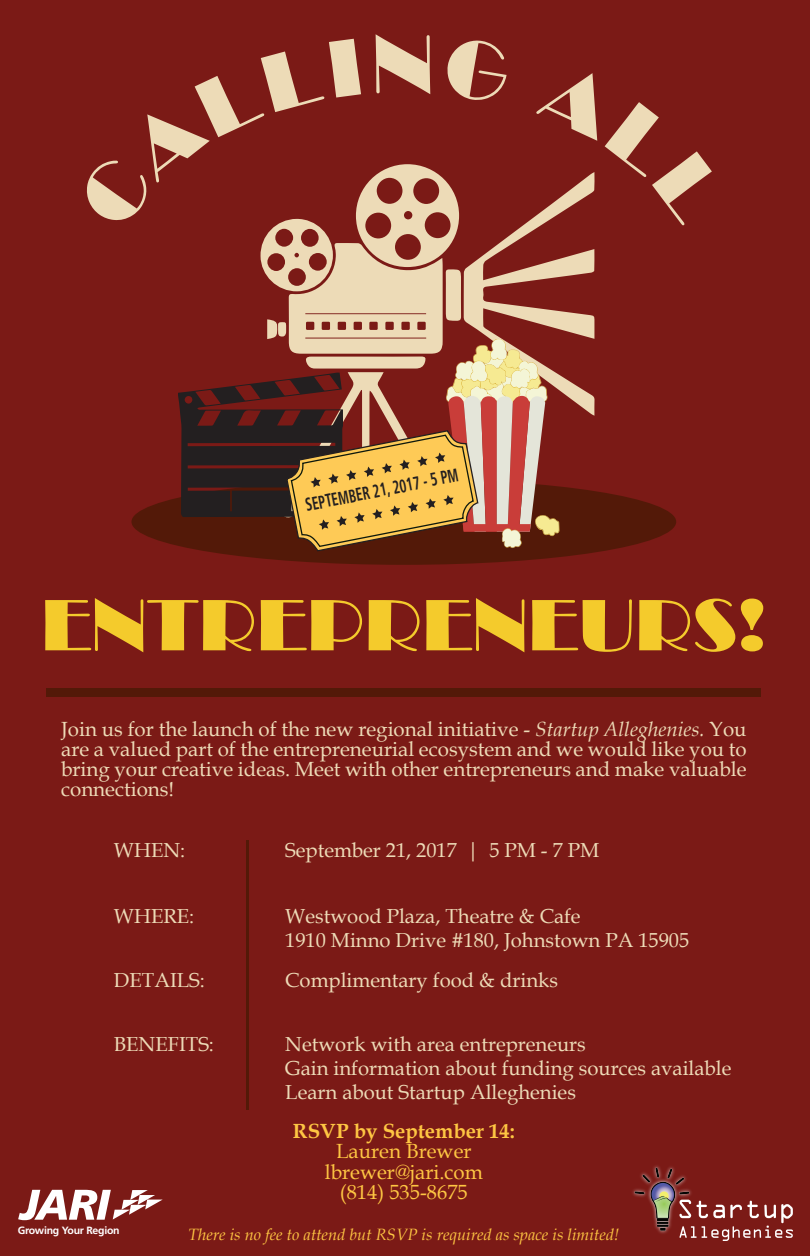
<style>
.page{position:relative;width:810px;height:1256px;background:#fff}
.page>*{position:absolute;margin:0;border:0;box-sizing:border-box;transform-origin:0 0}
.t1{font:75.38px "Broadway";color:#f4cb2c}
.t2{font:20.47px/20.2px "Book Antiqua";color:#eddbb7;text-align:justify}
.t3{font:20.47px/20.2px "Book Antiqua";color:#fec643;text-align:center}
.t4{font:700 20.47px "Book Antiqua";color:#fec643}
.t5{font:20.25px/24.3px "Book Antiqua";color:#eddbb7}
.t6{font:700 condensed 18.45px "Frutiger LT Std";color:#231f20;scale:.72 1}
.t7{font:italic 16.43px "Book Antiqua";color:#fec643}
.t8{font:700 10.58px "Frutiger LT Std";letter-spacing:-.025em;color:#fff}
.s1{font-style:italic}
</style>
<div class="page">
<div style="left:0;top:0;width:810px;height:1255px;background:#7b1a16"></div>
<div style="left:46px;top:688px;width:715px;height:9px;background:#531908"></div>
<hr style="left:246px;top:840px;width:3px;height:269px;background:#531908">
<svg style="left:18px;top:1189px;width:145px;height:31px"></svg>
<div style="left:131px;top:479px;width:545px;height:86px;background:#531908;border-radius:50%"></div>
<img style="left:633px;top:1166px;width:159px;height:74px">
<svg style="left:131px;top:164px;width:545px;height:388px"></svg>
<p class="t6" style="left:304px;top:494px;width:217px;rotate:-11deg">SEPTEMBER 21, 2017 - 5 PM</p>
<h1 class="t1" style="left:41px;top:581px;width:727px">ENTREPRENEURS!</h1>
<p class="t2" style="left:61px;top:718px;width:687px">Join us for the launch of the new regional initiative - <span class="s1">Startup Alleghenies.</span> You are a valued part of the entrepreneurial ecosystem and we would like you to bring your creative ideas. Meet with other entrepreneurs and make valuable connections!</p>
<p class="t5" style="left:114px;top:837px;width:73px">WHEN:</p>
<p class="t5" style="left:285px;top:837px;width:316px">September 21, 2017 | 5 PM - 7 PM</p>
<p class="t5" style="left:114px;top:903px;width:82px">WHERE:</p>
<p class="t5" style="left:285px;top:903px;width:405px">Westwood Plaza, Theatre &amp; Cafe<br>1910 Minno Drive #180, Johnstown PA 15905</p>
<p class="t5" style="left:114px;top:967px;width:93px">DETAILS:</p>
<p class="t5" style="left:285px;top:967px;width:274px">Complimentary food &amp; drinks</p>
<p class="t5" style="left:114px;top:1031px;width:102px">BENEFITS:</p>
<p class="t5" style="left:285px;top:1031px;width:448px">Network with area entrepreneurs<br>Gain information about funding sources available<br>Learn about Startup Alleghenies</p>
<p class="t4" style="left:293px;top:1117px;width:223px">RSVP by September 14:</p>
<p class="t3" style="left:325px;top:1140px;width:160px">Lauren Brewer lbrewer@jari.com (814) 535-8675</p>
<p class="t8" style="left:18px;top:1224px;width:103px">Growing Your Region</p>
<p class="t7" style="left:188px;top:1223px;width:433px">There is no fee to attend but RSVP is required as space is limited!</p>
</div>
